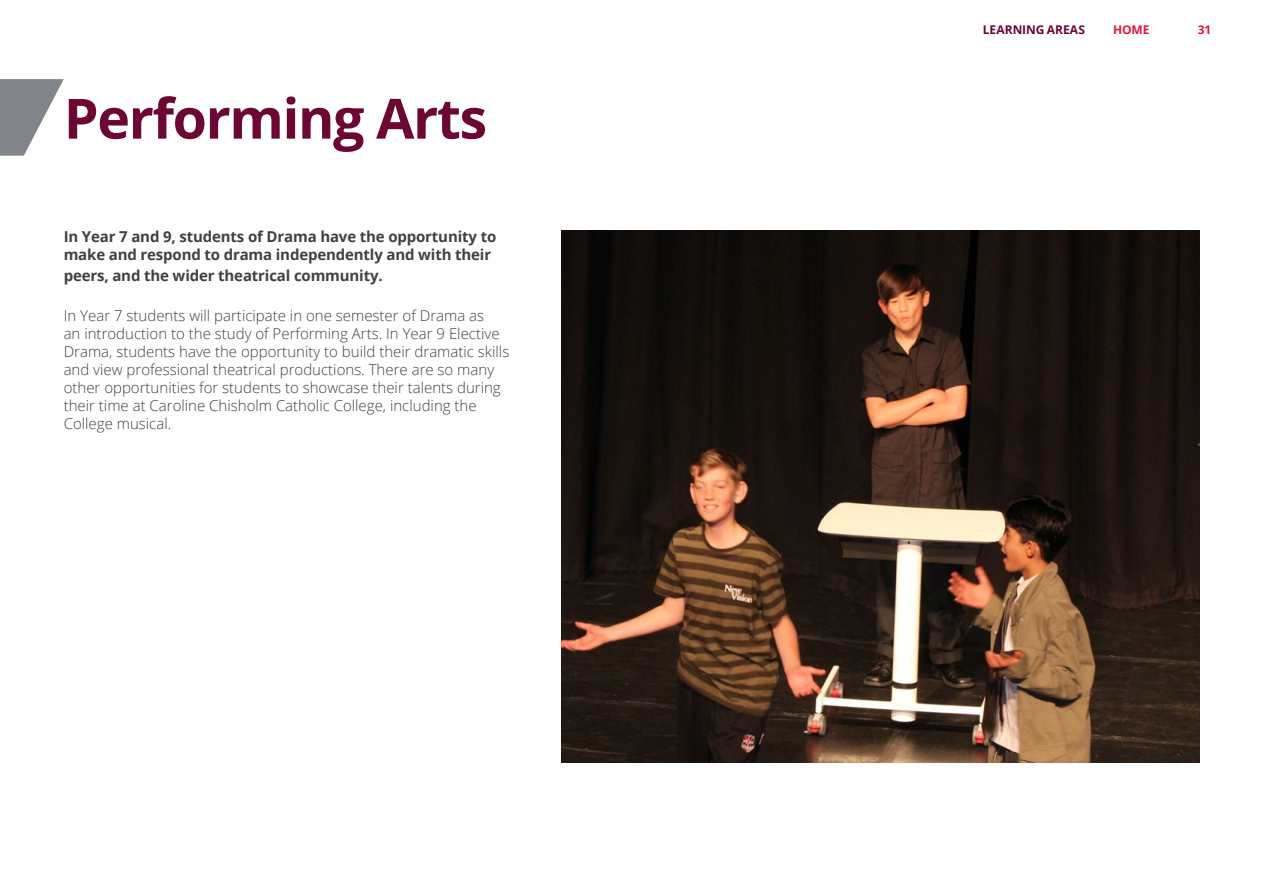
<style>
.page{position:relative;width:1263px;height:893px;background:#fff}
.page>*{position:absolute;margin:0;border:0;box-sizing:border-box;transform-origin:0 0}
.t1{font:700 55.5px "Open Sans";letter-spacing:-.025em;color:#6c0633}
.t2{font:300 15px/18px "Open Sans";color:#414042}
.t3{font:700 15px/18px "Open Sans";letter-spacing:-.01em;color:#414042}
.t4{font:700 12px "Open Sans";color:#6c0633}
.t5{font:700 12px "Open Sans";letter-spacing:-.01em;color:#e3173e}
</style>
<div class="page">
<svg style="left:0;top:79px;width:64px;height:77px"></svg>
<img style="left:561px;top:231px;width:638px;height:531px">
<h1 class="t1" style="left:64px;top:79px;width:425px">Performing Arts</h1>
<p class="t3" style="left:64px;top:227px;width:434px">In Year 7 and 9, students of Drama have the opportunity to make and respond to drama independently and with their</p>
<p class="t3" style="left:64px;top:266px;width:321px">peers, and the wider theatrical community.</p>
<p class="t2" style="left:64px;top:306px;width:447px">In Year 7 students will participate in one semester of Drama as<br>an introduction to the study of Performing Arts. In Year 9 Elective Drama, students have the opportunity to build their dramatic skills and view professional theatrical productions. There are so many other opportunities for students to showcase their talents during their time at Caroline Chisholm Catholic College, including the College musical.</p>
<p class="t4" style="left:983px;top:21px;width:104px">LEARNING AREAS</p>
<p class="t5" style="left:1113px;top:21px;width:38px">HOME</p>
<p class="t5" style="left:1198px;top:21px;width:15px">31</p>
</div>
